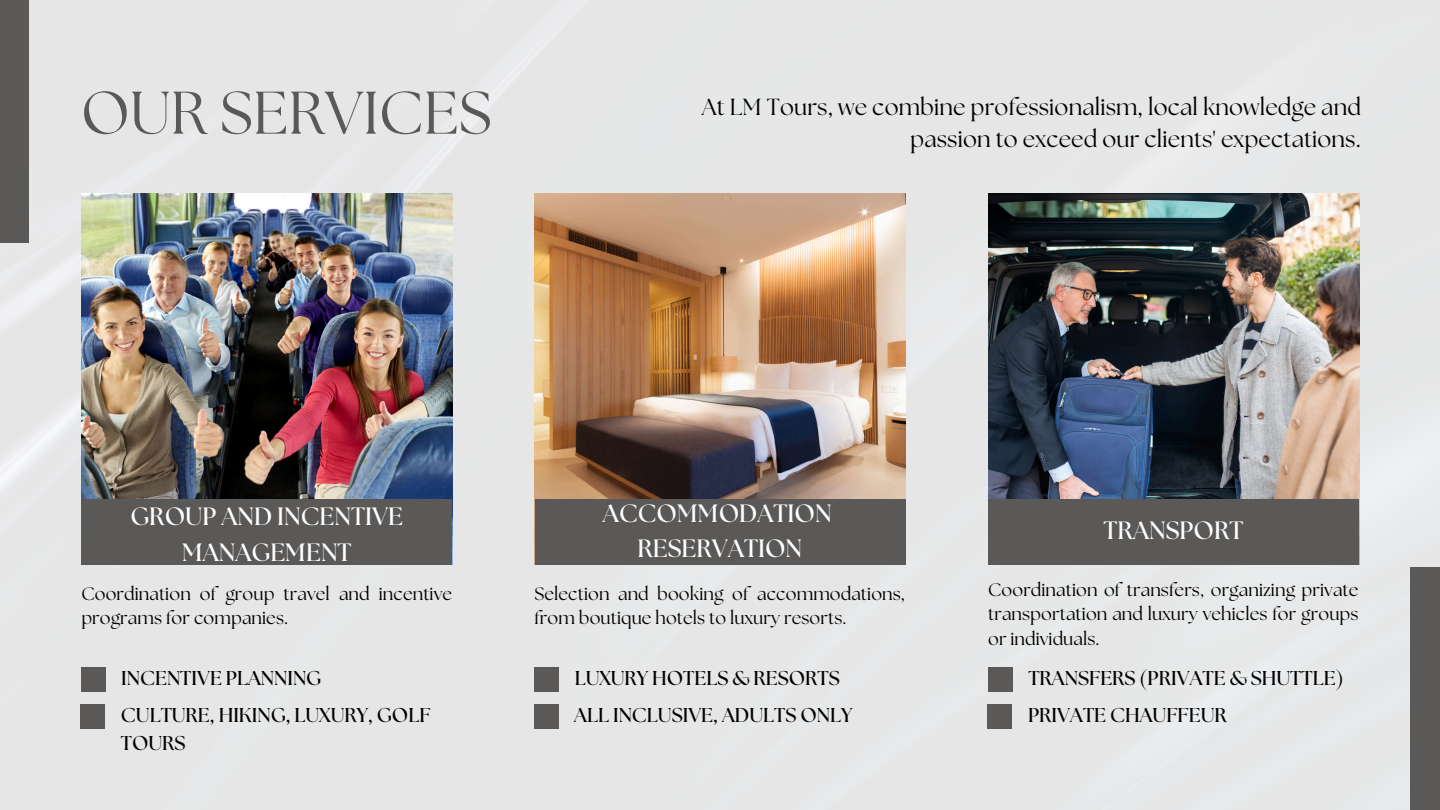
<style>
.page{position:relative;width:1440px;height:810px;background:#e6e6e6}
.page>*{position:absolute;margin:0;border:0;box-sizing:border-box;transform-origin:0 0}
.t1{font:60px "The Seasons";color:#5b5957}
.t2{font:700 25px/35.2px "The Seasons";color:#fff;text-align:center}
.t3{font:23.2px/32.2px "The Seasons";letter-spacing:.005em;color:#000;text-align:right}
.t4{font:700 20px/27.8px "The Seasons";color:#000}
.t5{font:18px/24.8px "The Seasons";letter-spacing:.005em;color:#000}
</style>
<div class="page">
<div style="left:0;top:0;width:29px;height:243px;background:#5b5957"></div>
<div style="left:1411px;top:567px;width:29px;height:243px;background:#5b5957"></div>
<img style="left:81px;top:193px;width:371px;height:306px">
<img style="left:534px;top:193px;width:372px;height:371px">
<img style="left:988px;top:193px;width:371px;height:306px">
<div style="left:81px;top:499px;width:371px;height:65px;background:#5b5957"></div>
<div style="left:535px;top:499px;width:371px;height:65px;background:#5b5957"></div>
<div style="left:988px;top:499px;width:371px;height:65px;background:#5b5957"></div>
<div style="left:81px;top:667px;width:24px;height:25px;background:#5b5957"></div>
<div style="left:81px;top:704px;width:24px;height:25px;background:#5b5957"></div>
<div style="left:534px;top:667px;width:24px;height:25px;background:#5b5957"></div>
<div style="left:534px;top:704px;width:24px;height:25px;background:#5b5957"></div>
<div style="left:988px;top:667px;width:24px;height:25px;background:#5b5957"></div>
<div style="left:988px;top:704px;width:24px;height:25px;background:#5b5957"></div>
<h4 class="t1" style="left:81px;top:86px;width:412px">OUR SERVICES</h4>
<h4 class="t3" style="left:702px;top:93px;width:661px">At LM Tours, we combine professionalism, local knowledge and passion to exceed our clients' expectations.</h4>
<p class="t2" style="left:130px;top:500px;width:274px">GROUP AND INCENTIVE<br>MANAGEMENT</p>
<h2 class="t5" style="left:81px;top:582px;width:372px">Coordination of group travel and incentive programs for companies.</h2>
<p class="t4" style="left:121px;top:665px;width:202px">INCENTIVE PLANNING</p>
<h2 class="t4" style="left:121px;top:702px;width:311px">CULTURE, HIKING, LUXURY, GOLF<br>TOURS</h2>
<p class="t2" style="left:603px;top:497px;width:230px">ACCOMMODATION<br>RESERVATION</p>
<p class="t2" style="left:1104px;top:514px;width:141px">TRANSPORT</p>
<h2 class="t5" style="left:534px;top:582px;width:372px">Selection and booking of accommodations, from boutique hotels to luxury resorts.</h2>
<p class="t5" style="left:988px;top:578px;width:372px;text-align:justify">Coordination of transfers, organizing private transportation and luxury vehicles for groups or individuals.</p>
<p class="t4" style="left:575px;top:665px;width:267px">LUXURY HOTELS &amp; RESORTS</p>
<h4 class="t4" style="left:574px;top:702px;width:279px">ALL INCLUSIVE, ADULTS ONLY</h4>
<h4 class="t4" style="left:1028px;top:665px;width:317px">TRANSFERS (PRIVATE &amp; SHUTTLE)</h4>
<h4 class="t4" style="left:1028px;top:702px;width:200px">PRIVATE CHAUFFEUR</h4>
</div>
